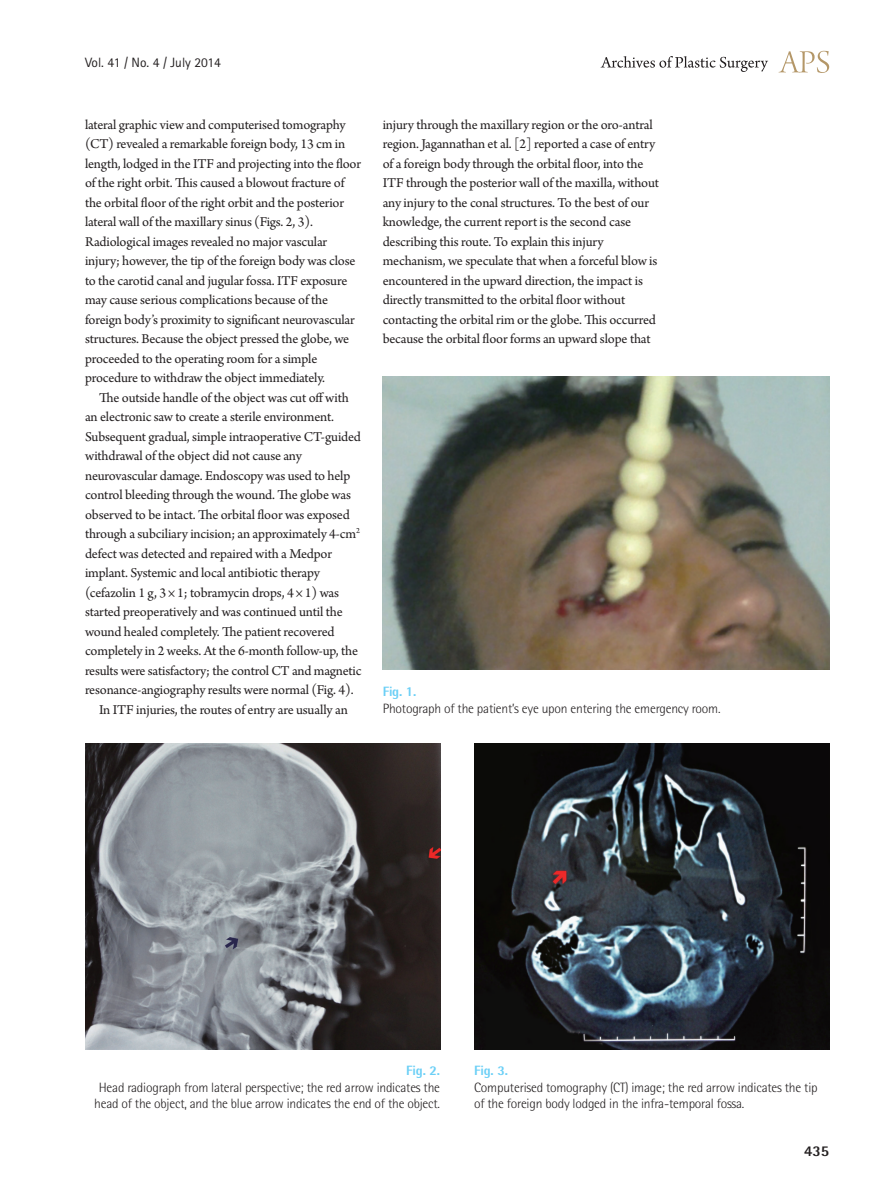
<style>
.page{position:relative;width:893px;height:1191px;background:#fff}
.page>*{position:absolute;margin:0;border:0;box-sizing:border-box;transform-origin:0 0}
.t1{font:800 15px "Rotis Semi Sans Std";color:#231f20}
.성형_본문_이미지{font:14.25px/19.5px "Arno Pro";letter-spacing:-.01em;color:#231f20}
.표_그림체{font:300 13.5px/16.4px "Rotis Semi Sans Std";letter-spacing:-.015em;color:#231f20}
.t2{font:13.5px "Rotis Sans Serif Std";color:#231f20}
.s1{font-weight:800;color:#6bcff6}
</style>
<div class="page">
<svg style="left:779px;top:51px;width:50px;height:22px"></svg>
<svg style="left:601px;top:56px;width:167px;height:16px"></svg>
<img style="left:383px;top:376px;width:446px;height:293px">
<img style="left:85px;top:743px;width:355px;height:306px">
<img style="left:474px;top:743px;width:355px;height:306px">
<p class="t2" style="left:85px;top:54px;width:137px">Vol. 41 / No. 4 / July 2014</p>
<p class="성형_본문_이미지" style="left:85px;top:115px;width:278px">lateral graphic view and computerised tomography (CT) revealed a remarkable foreign body, 13 cm in length, lodged in the ITF and projecting into the floor of the right orbit. This caused a blowout fracture of the orbital floor of the right orbit and the posterior lateral wall of the maxillary sinus (Figs. 2, 3).<br>Radiological images revealed no major vascular injury; however, the tip of the foreign body was close to the carotid canal and jugular fossa. ITF exposure may cause serious complications because of the foreign body’s proximity to significant neurovascular structures. Because the object pressed the globe, we proceeded to the operating room for a simple procedure to withdraw the object immediately.</p>
<p class="성형_본문_이미지" style="left:85px;top:388px;width:278px;text-indent:14px">The outside handle of the object was cut off with an electronic saw to create a sterile environment.<br>Subsequent gradual, simple intraoperative CT-guided withdrawal of the object did not cause any neurovascular damage. Endoscopy was used to help control bleeding through the wound. The globe was observed to be intact. The orbital floor was exposed through a subciliary incision; an approximately 4-cm<sup>2 </sup>defect was detected and repaired with a Medpor implant. Systemic and local antibiotic therapy (cefazolin 1 g, 3 × 1; tobramycin drops, 4 × 1) was started preoperatively and was continued until the wound healed completely. The patient recovered completely in 2 weeks. At the 6-month follow-up, the results were satisfactory; the control CT and magnetic resonance-angiography results were normal (Fig. 4).</p>
<p class="성형_본문_이미지" style="left:99px;top:700px;width:250px">In ITF injuries, the routes of entry are usually an</p>
<p class="성형_본문_이미지" style="left:383px;top:115px;width:278px">injury through the maxillary region or the oro-antral region. Jagannathan et al. [2] reported a case of entry of a foreign body through the orbital floor, into the ITF through the posterior wall of the maxilla, without any injury to the conal structures. To the best of our knowledge, the current report is the second case describing this route. To explain this injury mechanism, we speculate that when a forceful blow is encountered in the upward direction, the impact is directly transmitted to the orbital floor without contacting the orbital rim or the globe. This occurred because the orbital floor forms an upward slope that</p>
<p class="표_그림체" style="left:383px;top:683px;width:339px"><span class="s1">Fig. 1.<br></span>Photograph of the patient’s eye upon entering the emergency room.</p>
<p class="표_그림체" style="left:94px;top:1062px;width:347px;text-align:right"><span class="s1">Fig. 2.<br></span>Head radiograph from lateral perspective; the red arrow indicates the head of the object, and the blue arrow indicates the end of the object.</p>
<p class="표_그림체" style="left:474px;top:1062px;width:345px"><span class="s1">Fig. 3.<br></span>Computerised tomography (CT) image; the red arrow indicates the tip of the foreign body lodged in the infra-temporal fossa.</p>
<p class="t1" style="left:804px;top:1141px;width:27px">435</p>
</div>
